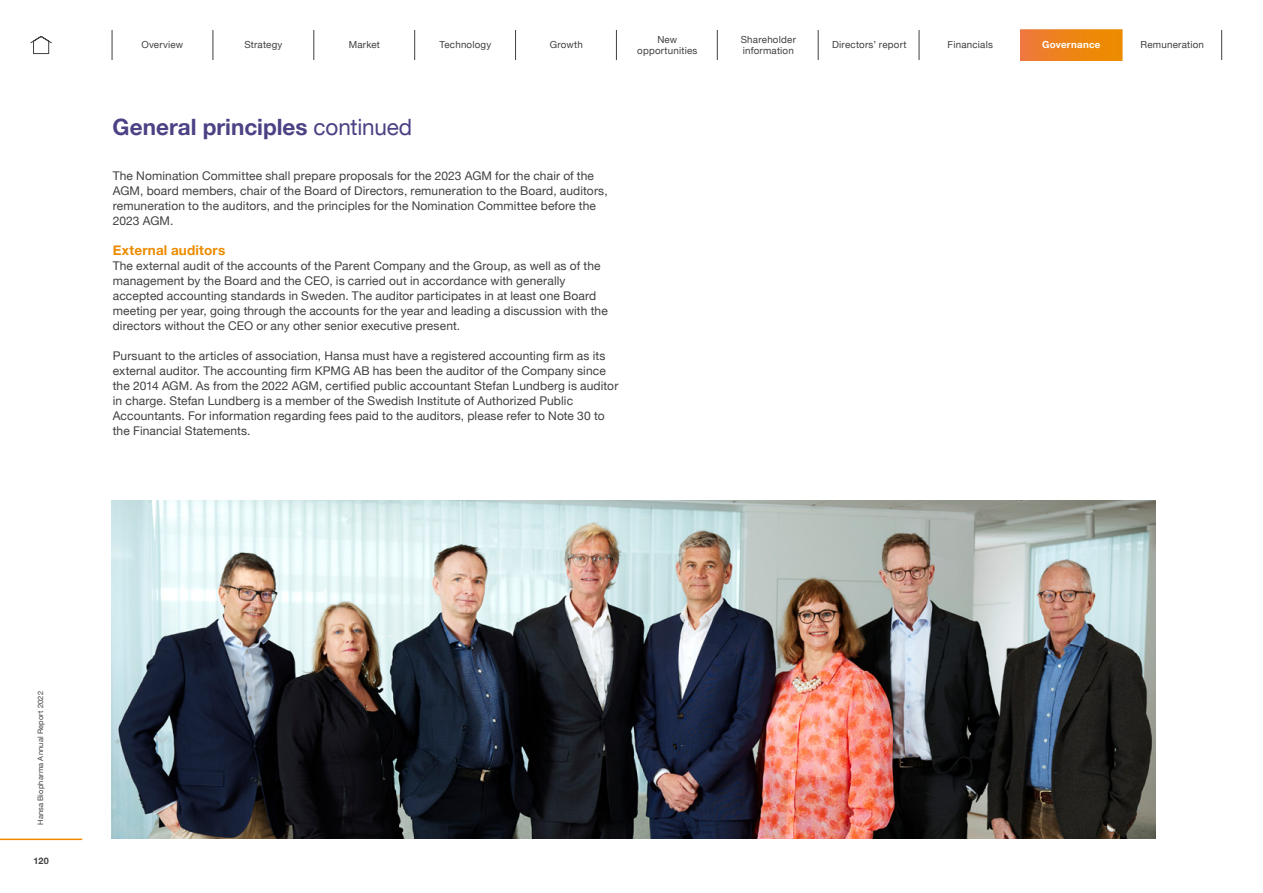
<style>
.page{position:relative;width:1263px;height:893px;background:#fff}
.page>*{position:absolute;margin:0;border:0;box-sizing:border-box;transform-origin:0 0}
.t1{font:700 22.5px "Helvetica Neue";color:#4c4184}
.t2{font:700 13.5px "Helvetica Neue";letter-spacing:.015em;color:#ed8b00}
.t3{font:12px/15px "Helvetica Neue";letter-spacing:.01em;color:#404040}
.t4{font:9.75px/10.5px "Helvetica Neue";letter-spacing:.02em;color:#404040;text-align:center}
.t5{font:700 9.75px "Helvetica Neue";letter-spacing:.03em;color:#fff}
.t6{font:700 9px "Helvetica Neue";color:#404040}
.t7{font:7.5px "Helvetica Neue";letter-spacing:.025em;color:#404040}
.s1{font-weight:400}
</style>
<div class="page">
<img style="left:112px;top:500px;width:1043px;height:339px">
<svg style="left:30px;top:36px;width:22px;height:18px"></svg>
<hr style="left:0;top:839px;width:82px;height:1px;background:#ed8b00">
<hr style="left:213px;top:30px;width:1px;height:30px;background:#404040">
<hr style="left:313px;top:30px;width:1px;height:30px;background:#404040">
<hr style="left:414px;top:30px;width:1px;height:30px;background:#404040">
<hr style="left:515px;top:30px;width:1px;height:30px;background:#404040">
<hr style="left:616px;top:30px;width:1px;height:30px;background:#404040">
<hr style="left:717px;top:30px;width:1px;height:30px;background:#404040">
<hr style="left:818px;top:30px;width:1px;height:30px;background:#404040">
<hr style="left:919px;top:30px;width:1px;height:30px;background:#404040">
<hr style="left:1221px;top:30px;width:1px;height:30px;background:#404040">
<hr style="left:112px;top:30px;width:1px;height:30px;background:#404040">
<div style="left:1021px;top:30px;width:101px;height:30px;background:linear-gradient(to right,#ee7939,#ed8e00)"></div>
<p class="t4" style="left:141px;top:40px;width:43px">Overview</p>
<p class="t4" style="left:244px;top:40px;width:40px">Strategy</p>
<p class="t4" style="left:349px;top:40px;width:33px">Market</p>
<p class="t4" style="left:439px;top:40px;width:53px">Technology</p>
<p class="t4" style="left:550px;top:40px;width:35px">Growth</p>
<p class="t4" style="left:637px;top:35px;width:62px">New opportunities</p>
<p class="t4" style="left:741px;top:35px;width:57px;text-align:left">Shareholder information</p>
<p class="t4" style="left:832px;top:40px;width:76px">Directors’ report</p>
<p class="t4" style="left:947px;top:40px;width:47px">Financials</p>
<p class="t5" style="left:1042px;top:37px;width:60px">Governance</p>
<p class="t4" style="left:1140px;top:40px;width:65px">Remuneration</p>
<h1 class="t1" style="left:113px;top:109px;width:301px">General principles <span class="s1">continued</span></h1>
<p class="t3" style="left:113px;top:169px;width:496px">The Nomination Committee shall prepare proposals for the 2023 AGM for the chair of the AGM, board members, chair of the Board of Directors, remuneration to the Board, auditors, remuneration to the auditors, and the principles for the Nomination Committee before the 2023 AGM.</p>
<p class="t2" style="left:113px;top:240px;width:114px">External auditors</p>
<p class="t3" style="left:113px;top:259px;width:496px">The external audit of the accounts of the Parent Company and the Group, as well as of the management by the Board and the CEO, is carried out in accordance with generally accepted accounting standards in Sweden. The auditor participates in at least one Board meeting per year, going through the accounts for the year and leading a discussion with the directors without the CEO or any other senior executive present.</p>
<p class="t3" style="left:113px;top:349px;width:507px">Pursuant to the articles of association, Hansa must have a registered accounting firm as its external auditor. The accounting firm KPMG AB has been the auditor of the Company since the 2014 AGM. As from the 2022 AGM, certified public accountant Stefan Lundberg is auditor in charge. Stefan Lundberg is a member of the Swedish Institute of Authorized Public Accountants. For information regarding fees paid to the auditors, please refer to Note 30 to the Financial Statements.</p>
<p class="t7" style="left:35px;top:825px;width:135px;rotate:-90deg">Hansa Biopharma Annual Report 2022</p>
<p class="t6" style="left:33px;top:854px;width:17px">120</p>
</div>
